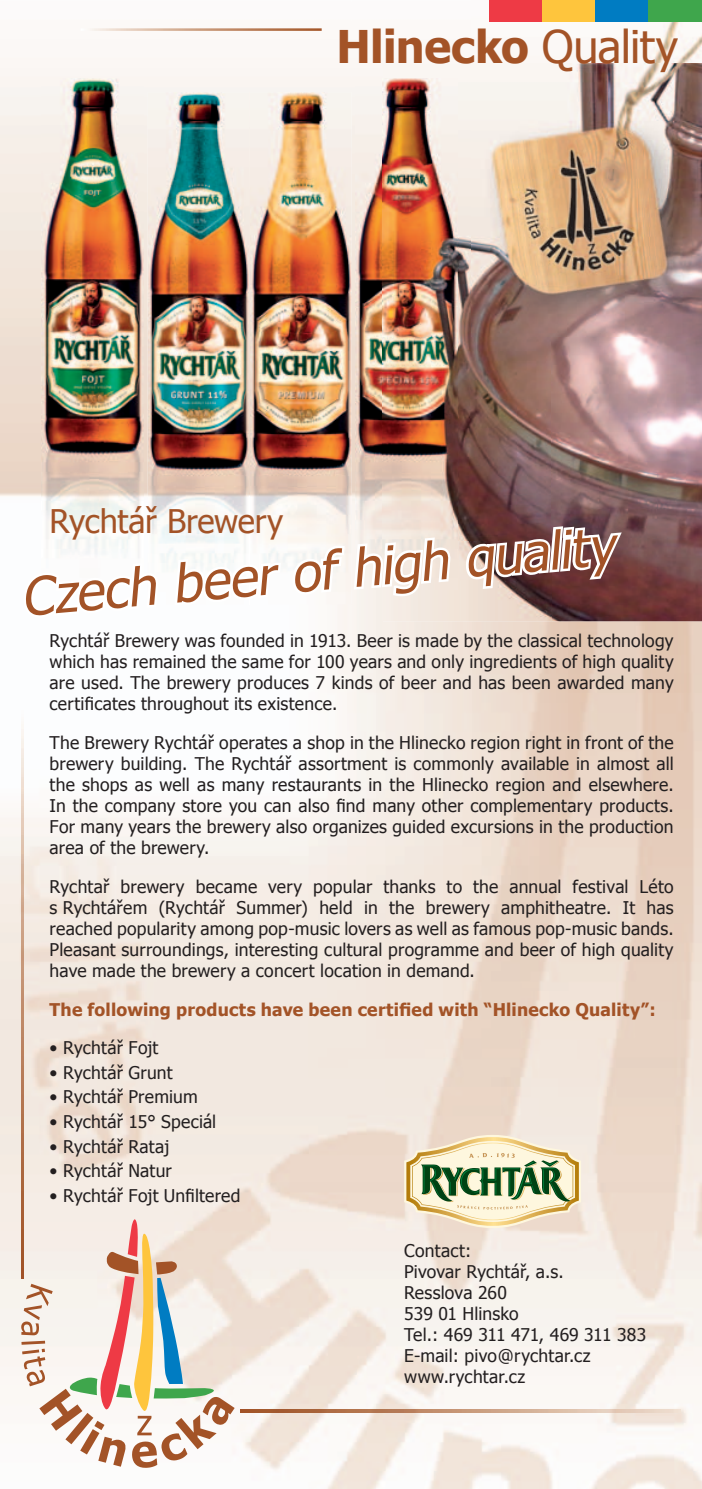
<style>
.page{position:relative;width:702px;height:1489px;background:#fff}
.page>*{position:absolute;margin:0;border:0;box-sizing:border-box;transform-origin:0 0}
.t1{font:italic 52.5px "Tahoma";color:#a35327}
.t2{font:700 45px "Tahoma";letter-spacing:-.015em;color:#a35327}
.t3{font:32.5px "Tahoma";letter-spacing:-.01em;color:#a35327}
.t4{font:17.5px/21px "Tahoma";letter-spacing:.01em;color:#231f20;text-align:justify}
.t5{font:700 17.5px "Tahoma";letter-spacing:.015em;color:#a35327}
.s1{font-weight:400}
</style>
<div class="page">
<img style="left:0;top:28px;width:702px;height:1460px">
<svg style="left:21px;top:1219px;width:214px;height:248px"></svg>
<img style="left:241px;top:1409px;width:439px;height:2px">
<img style="left:21px;top:711px;width:3px;height:567px">
<img style="left:42px;top:78px;width:102px;height:512px">
<img style="left:148px;top:92px;width:204px;height:512px">
<img style="left:249px;top:92px;width:1px;height:512px">
<img style="left:355px;top:78px;width:28px;height:512px">
<img style="left:383px;top:64px;width:168px;height:557px">
<img style="left:551px;top:337px;width:151px;height:284px">
<img style="left:471px;top:21px;width:231px;height:316px">
<div style="left:489px;top:0;width:53px;height:21px;background:#ee3a45"></div>
<div style="left:542px;top:0;width:53px;height:21px;background:#fec53d"></div>
<div style="left:595px;top:0;width:53px;height:21px;background:#007cc2"></div>
<div style="left:648px;top:0;width:54px;height:21px;background:#3fa64c"></div>
<hr style="left:81px;top:28px;width:240px;height:3px;background:#fff">
<svg style="left:404px;top:1134px;width:177px;height:93px;background:#cecca9"></svg>
<h2 class="t2" style="left:336px;top:18px;width:343px">Hlinecko <span class="s1">Quality</span></h2>
<h3 class="t3" style="left:50px;top:500px;width:235px">Rychtář Brewery</h3>
<h1 class="t1" style="left:18px;top:563px;width:596px;rotate:-5deg">Czech beer of high quality</h1>
<p class="t4" style="left:50px;top:629px;width:625px">Rychtář Brewery was founded in 1913. Beer is made by the classical technology which has remained the same for 100 years and only ingredients of high quality are used. The brewery produces 7 kinds of beer and has been awarded many certificates throughout its existence.</p>
<p class="t4" style="left:50px;top:731px;width:625px">The Brewery Rychtář operates a shop in the Hlinecko region right in front of the brewery building. The Rychtář assortment is commonly available in almost all the shops as well as many restaurants in the Hlinecko region and elsewhere.<br>In the company store you can also find many other complementary products.<br>For many years the brewery also organizes guided excursions in the production area of the brewery.</p>
<p class="t4" style="left:50px;top:875px;width:625px">Rychtař brewery became very popular thanks to the annual festival Léto s Rychtářem (Rychtář Summer) held in the brewery amphitheatre. It has reached popularity among pop-music lovers as well as famous pop-music bands.<br>Pleasant surroundings, interesting cultural programme and beer of high quality have made the brewery a concert location in demand.</p>
<p class="t5" style="left:50px;top:998px;width:607px">The following products have been certified with “Hlinecko Quality”:</p>
<p class="t4" style="left:50px;top:1036px;width:110px">• Rychtář Fojt</p>
<p class="t4" style="left:50px;top:1061px;width:124px">• Rychtář Grunt</p>
<p class="t4" style="left:50px;top:1085px;width:150px">• Rychtář Premium</p>
<p class="t4" style="left:50px;top:1110px;width:168px">• Rychtář 15° Speciál</p>
<p class="t4" style="left:50px;top:1135px;width:121px">• Rychtář Rataj</p>
<p class="t4" style="left:50px;top:1159px;width:124px">• Rychtář Natur</p>
<p class="t4" style="left:50px;top:1184px;width:192px">• Rychtář Fojt Unfiltered</p>
<p class="t4" style="left:404px;top:1238px;width:243px;text-align:left">Contact:<br>Pivovar Rychtář, a.s.<br>Resslova 260<br>539 01 Hlinsko<br>Tel.: 469 311 471, 469 311 383<br>E-mail: pivo@rychtar.cz www.rychtar.cz</p>
</div>
